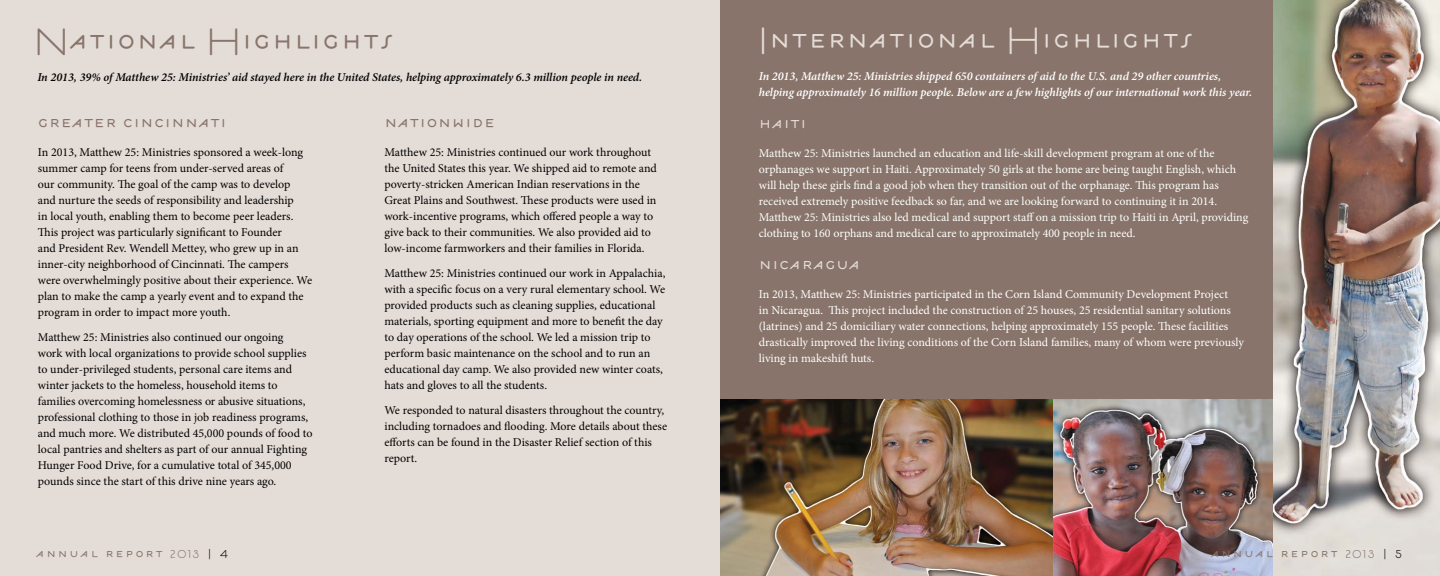
<style>
.page{position:relative;width:1440px;height:576px;background:#fff}
.page>*{position:absolute;margin:0;border:0;box-sizing:border-box;transform-origin:0 0}
.t1{font:40px "Estilo";letter-spacing:.025em;color:#e4dcd7}
.t2{font:40px "Estilo";letter-spacing:.025em;color:#88746a}
.t3{font:24px "Estilo";letter-spacing:.025em;color:#88746a}
.t4{font:24px "Estilo";letter-spacing:.025em;color:#e4dcd7}
.t5{font:18px "Estilo";letter-spacing:.1em;color:#88746a}
.t6{font:12px/16px "Minion Pro";color:#000}
.t7{font:12px/16px "Minion Pro";letter-spacing:-.005em;color:#fff}
.t8{font:italic 600 12px/16px "Minion Pro";letter-spacing:-.005em;color:#fff}
.t9{font:italic 600 12px "Minion Pro";letter-spacing:-.005em;color:#000}
.s1{font-size:12px}
.s2{font-size:12px;color:#000}
</style>
<div class="page">
<img style="left:1273px;top:0;width:167px;height:576px">
<div style="left:720px;top:0;width:553px;height:408px;background:#88746a"></div>
<img style="left:1053px;top:399px;width:220px;height:177px">
<img style="left:720px;top:399px;width:333px;height:177px">
<div style="left:0;top:284px;width:720px;height:292px;background:#e4dcd7"></div>
<div style="left:0;top:0;width:720px;height:297px;background:#e4dcd7"></div>
<h1 class="t2" style="left:34px;top:17px;width:362px">National Highlights</h1>
<h1 class="t1" style="left:758px;top:16px;width:437px">International Highlights</h1>
<p class="t8" style="left:759px;top:68px;width:495px">In 2013, Matthew 25: Ministries shipped 650 containers of aid to the U.S. and 29 other countries, helping approximately 16 million people. Below are a few highlights of our international work this year.</p>
<h2 class="t4" style="left:759px;top:109px;width:49px">haiti</h2>
<p class="t7" style="left:759px;top:145px;width:491px">Matthew 25: Ministries launched an education and life-skill development program at one of the orphanages we support in Haiti. Approximately 50 girls at the home are being taught English, which will help these girls find a good job when they transition out of the orphanage. This program has received extremely positive feedback so far, and we are looking forward to continuing it in 2014.<br>Matthew 25: Ministries also led medical and support staff on a mission trip to Haiti in April, providing clothing to 160 orphans and medical care to approximately 400 people in need.</p>
<h2 class="t4" style="left:759px;top:250px;width:103px">nicaragua</h2>
<p class="t7" style="left:759px;top:286px;width:487px">In 2013, Matthew 25: Ministries participated in the Corn Island Community Development Project<br>in Nicaragua. This project included the construction of 25 houses, 25 residential sanitary solutions (latrines) and 25 domiciliary water connections, helping approximately 155 people. These facilities drastically improved the living conditions of the Corn Island families, many of whom were previously living in makeshift huts.</p>
<p class="t9" style="left:37px;top:69px;width:606px">In 2013, 39% of Matthew 25: Ministries’ aid stayed here in the United States, helping approximately 6.3 million people in need.</p>
<h2 class="t3" style="left:38px;top:108px;width:190px">greater cincinnati</h2>
<p class="t6" style="left:38px;top:144px;width:276px">In 2013, Matthew 25: Ministries sponsored a week-long summer camp for teens from under-served areas of<br>our community. The goal of the camp was to develop<br>and nurture the seeds of responsibility and leadership<br>in local youth, enabling them to become peer leaders.<br>This project was particularly significant to Founder<br>and President Rev. Wendell Mettey, who grew up in an inner-city neighborhood of Cincinnati. The campers were overwhelmingly positive about their experience. We plan to make the camp a yearly event and to expand the program in order to impact more youth.</p>
<p class="t6" style="left:38px;top:329px;width:276px">Matthew 25: Ministries also continued our ongoing<br>work with local organizations to provide school supplies to under-privileged students, personal care items and winter jackets to the homeless, household items to families overcoming homelessness or abusive situations, professional clothing to those in job readiness programs, and much more. We distributed 45,000 pounds of food to local pantries and shelters as part of our annual Fighting Hunger Food Drive, for a cumulative total of 345,000 pounds since the start of this drive nine years ago.</p>
<h2 class="t3" style="left:384px;top:108px;width:112px">nationwide</h2>
<p class="t6" style="left:384px;top:144px;width:274px">Matthew 25: Ministries continued our work throughout the United States this year. We shipped aid to remote and poverty-stricken American Indian reservations in the Great Plains and Southwest. These products were used in work-incentive programs, which offered people a way to give back to their communities. We also provided aid to low-income farmworkers and their families in Florida.</p>
<p class="t6" style="left:384px;top:265px;width:282px">Matthew 25: Ministries continued our work in Appalachia, with a specific focus on a very rural elementary school. We provided products such as cleaning supplies, educational materials, sporting equipment and more to benefit the day to day operations of the school. We led a mission trip to perform basic maintenance on the school and to run an educational day camp. We also provided new winter coats, hats and gloves to all the students.</p>
<p class="t6" style="left:384px;top:402px;width:284px">We responded to natural disasters throughout the country, including tornadoes and flooding. More details about these efforts can be found in the Disaster Relief section of this report.</p>
<h3 class="t5" style="left:36px;top:543px;width:194px">annual report <span class="s1">2013</span> <span class="s2">| 4</span></h3>
<h3 class="t5" style="left:1211px;top:543px;width:192px">annual report <span class="s1">2013</span> <span class="s2">| 5</span></h3>
</div>
